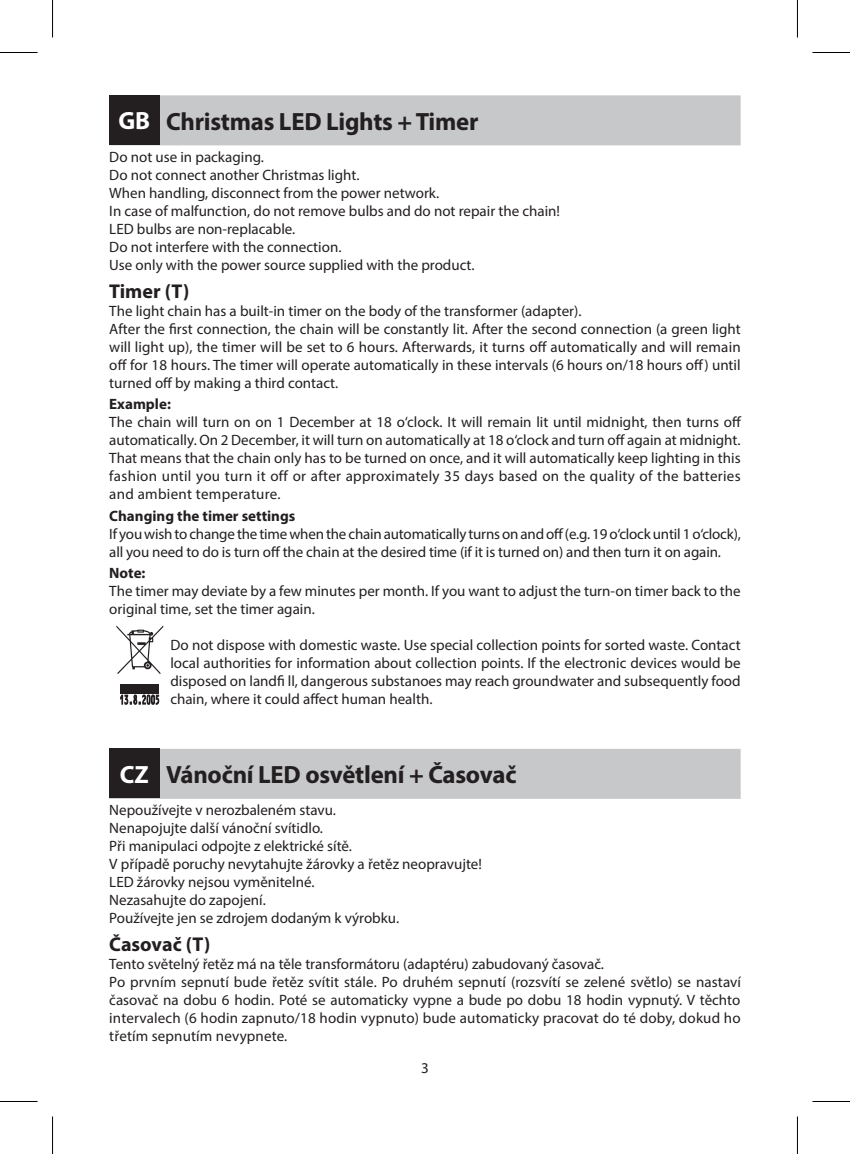
<style>
.page{position:relative;width:850px;height:1154px;background:#fff}
.page>*{position:absolute;margin:0;border:0;box-sizing:border-box;transform-origin:0 0}
.t1{font:700 25px "Myriad Pro";letter-spacing:-.01em;color:#231f20}
.t2{font:700 20px "Myriad Pro";color:#231f20}
.t3{font:15px/18px "Myriad Pro";color:#231f20}
.t4{font:700 15px "Myriad Pro";color:#231f20}
.s1{color:#fff}
</style>
<div class="page">
<div style="left:109px;top:95px;width:631px;height:50px;background:#c7c8ca"></div>
<div style="left:109px;top:749px;width:631px;height:50px;background:#c7c8ca"></div>
<div style="left:109px;top:95px;width:50px;height:50px;background:#231f20"></div>
<svg style="left:120px;top:693px;width:39px;height:11px"></svg>
<svg style="left:116px;top:625px;width:47px;height:49px"></svg>
<div style="left:120px;top:684px;width:39px;height:9px;background:#231f20"></div>
<div style="left:109px;top:748px;width:50px;height:50px;background:#231f20"></div>
<hr style="left:0;top:52px;width:38px;height:1px;background:#000">
<hr style="left:812px;top:52px;width:37px;height:1px;background:#000">
<hr style="left:0;top:1101px;width:38px;height:1px;background:#000">
<hr style="left:812px;top:1101px;width:37px;height:1px;background:#000">
<hr style="left:52px;top:0;width:1px;height:38px;background:#000">
<hr style="left:52px;top:1116px;width:1px;height:38px;background:#000">
<hr style="left:796px;top:0;width:1px;height:38px;background:#000">
<hr style="left:796px;top:1116px;width:1px;height:38px;background:#000">
<h1 class="t1" style="left:118px;top:105px;width:361px"><span class="s1">GB</span> Christmas LED Lights + Timer</h1>
<p class="t3" style="left:109px;top:148px;width:452px">Do not use in packaging.<br>Do not connect another Christmas light.<br>When handling, disconnect from the power network.<br>In case of malfunction, do not remove bulbs and do not repair the chain!<br>LED bulbs are non-replacable.<br>Do not interfere with the connection.<br>Use only with the power source supplied with the product.</p>
<h2 class="t2" style="left:109px;top:278px;width:81px">Timer (T)</h2>
<p class="t3" style="left:109px;top:301px;width:632px">The light chain has a built-in timer on the body of the transformer (adapter).<br>After the first connection, the chain will be constantly lit. After the second connection (a green light will light up), the timer will be set to 6 hours. Afterwards, it turns off automatically and will remain off for 18 hours. The timer will operate automatically in these intervals (6 hours on/18 hours off) until turned off by making a third contact.</p>
<p class="t4" style="left:109px;top:394px;width:63px">Example:</p>
<p class="t3" style="left:109px;top:413px;width:633px;text-align:justify">The chain will turn on on 1 December at 18 o‘clock. It will remain lit until midnight, then turns off automatically. On 2 December, it will turn on automatically at 18 o‘clock and turn off again at midnight.<br>That means that the chain only has to be turned on once, and it will automatically keep lighting in this fashion until you turn it off or after approximately 35 days based on the quality of the batteries and ambient temperature.</p>
<p class="t4" style="left:109px;top:506px;width:187px">Changing the timer settings</p>
<p class="t3" style="left:109px;top:524px;width:632px">If you wish to change the time when the chain automatically turns on and off (e.g. 19 o‘clock until 1 o‘clock), all you need to do is turn off the chain at the desired time (if it is turned on) and then turn it on again.</p>
<p class="t4" style="left:109px;top:563px;width:38px">Note:</p>
<p class="t3" style="left:109px;top:582px;width:632px">The timer may deviate by a few minutes per month. If you want to adjust the turn-on timer back to the original time, set the timer again.</p>
<p class="t3" style="left:170px;top:636px;width:571px;text-align:justify">Do not dispose with domestic waste. Use special collection points for sorted waste. Contact local authorities for information about collection points. If the electronic devices would be disposed on landfi ll, dangerous substanoes may reach groundwater and subsequently food chain, where it could affect human health.</p>
<h1 class="t1" style="left:120px;top:758px;width:398px"><span class="s1">CZ</span> Vánoční LED osvětlení + Časovač</h1>
<p class="t3" style="left:109px;top:801px;width:374px">Nepoužívejte v nerozbaleném stavu.<br>Nenapojujte další vánoční svítidlo.<br>Při manipulaci odpojte z elektrické sítě.<br>V případě poruchy nevytahujte žárovky a řetěz neopravujte!<br>LED žárovky nejsou vyměnitelné.<br>Nezasahujte do zapojení.<br>Používejte jen se zdrojem dodaným k výrobku.</p>
<h2 class="t2" style="left:109px;top:931px;width:102px">Časovač (T)</h2>
<p class="t3" style="left:109px;top:955px;width:633px">Tento světelný řetěz má na těle transformátoru (adaptéru) zabudovaný časovač.<br>Po prvním sepnutí bude řetěz svítit stále. Po druhém sepnutí (rozsvítí se zelené světlo) se nastaví časovač na dobu 6 hodin. Poté se automaticky vypne a bude po dobu 18 hodin vypnutý. V těchto intervalech (6 hodin zapnuto/18 hodin vypnuto) bude automaticky pracovat do té doby, dokud ho třetím sepnutím nevypnete.</p>
<p class="t3" style="left:421px;top:1059px;width:9px">3</p>
</div>
